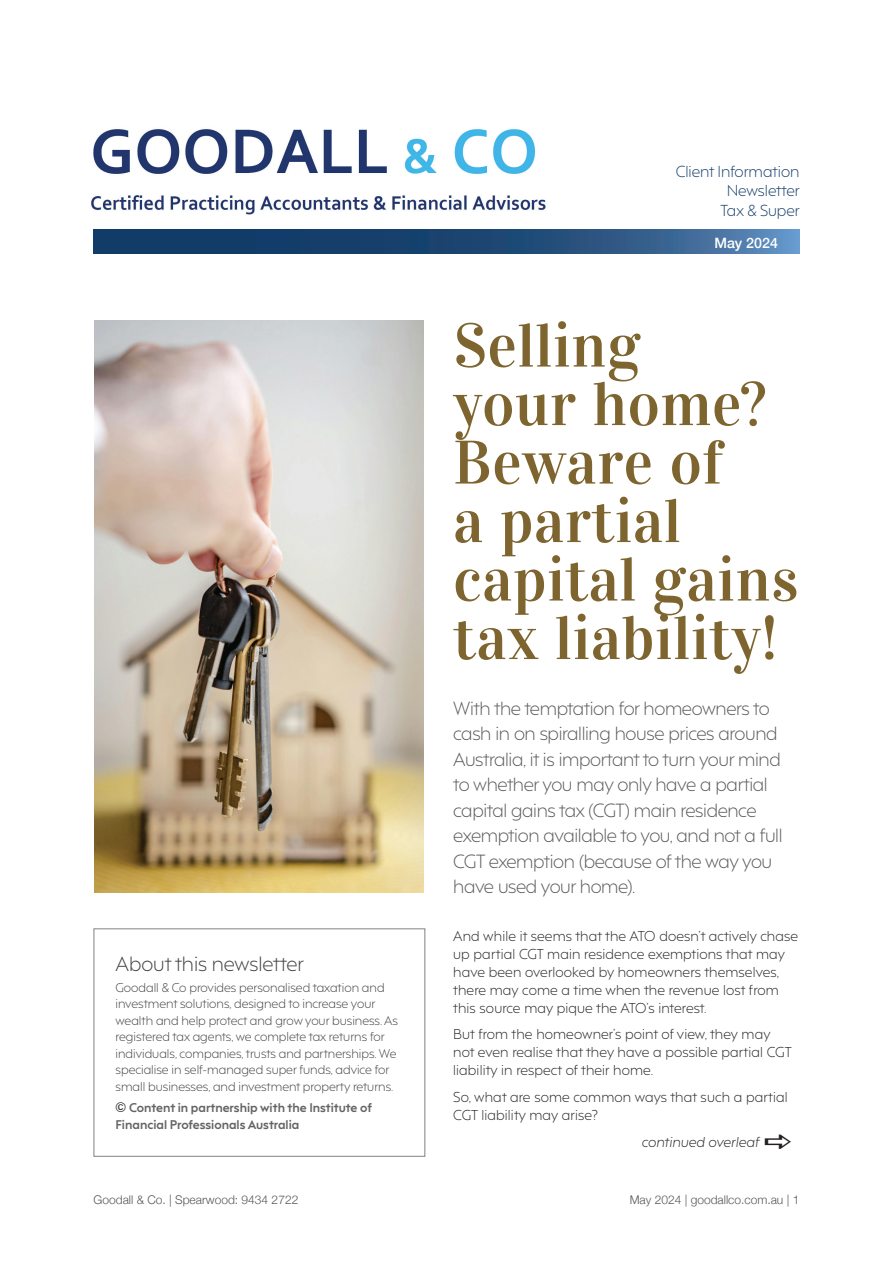
<style>
.page{position:relative;width:893px;height:1263px;background:#fff}
.page>*{position:absolute;margin:0;border:0;box-sizing:border-box;transform-origin:0 0}
.t1{font:61.5px/58.5px "Vidaloka";letter-spacing:.01em;color:#7e652f}
.t2{font:300 19.5px "F37 Hooj";color:#3e3e3f}
.t3{font:300 18px/25.5px "F37 Hooj";letter-spacing:-.02em;color:#57585a}
.t4{font:300 15px/19.5px "F37 Hooj";color:#123c68;text-align:right}
.t5{font:500 14.25px "Helvetica Neue";color:#fff}
.t6{font:300 13.5px/18px "F37 Hooj";letter-spacing:.01em;color:#231f20}
.t7{font:italic 300 13.5px "F37 Hooj";letter-spacing:.01em;color:#231f20}
.t8{font:300 12px/16.5px "F37 Hooj";color:#3e3e3f}
.t9{font:700 12px/16.5px "F37 Hooj";color:#636366}
.t10{font:300 12px "Helvetica Neue";color:#57585a}
</style>
<div class="page">
<img style="left:94px;top:321px;width:330px;height:571px">
<img style="left:91px;top:129px;width:455px;height:86px">
<svg style="left:94px;top:230px;width:705px;height:23px"></svg>
<div style="left:94px;top:928px;width:331px;height:229px;border:1px solid #808285"></div>
<p class="t4" style="left:676px;top:160px;width:126px">Client Information<br>Newsletter<br>Tax &amp; Super</p>
<h2 class="t2" style="left:116px;top:947px;width:190px">About this newsletter</h2>
<p class="t8" style="left:116px;top:978px;width:284px">Goodall &amp; Co provides personalised taxation and investment solutions, designed to increase your wealth and help protect and grow your business. As registered tax agents, we complete tax returns for individuals, companies, trusts and partnerships. We specialise in self-managed super funds, advice for small businesses, and investment property returns.</p>
<p class="t9" style="left:116px;top:1098px;width:258px;text-indent:14px">Content in partnership with the Institute of<br>Financial Professionals Australia</p>
<p class="t5" style="left:714px;top:232px;width:65px">May 2024</p>
<h1 class="t1" style="left:453px;top:317px;width:347px">Selling<br>your home?<br>Beware of<br>a partial capital gains tax liability!</h1>
<p class="t3" style="left:453px;top:693px;width:331px">With the temptation for homeowners to cash in on spiralling house prices around Australia, it is important to turn your mind to whether you may only have a partial capital gains tax (CGT) main residence exemption available to you, and not a full CGT exemption (because of the way you have used your home).</p>
<p class="t6" style="left:453px;top:925px;width:346px">And while it seems that the ATO doesn’t actively chase up partial CGT main residence exemptions that may have been overlooked by homeowners themselves, there may come a time when the revenue lost from this source may pique the ATO’s interest.</p>
<p class="t6" style="left:453px;top:1024px;width:340px">But from the homeowner’s point of view, they may not even realise that they have a possible partial CGT liability in respect of their home.</p>
<p class="t6" style="left:453px;top:1086px;width:336px">So, what are some common ways that such a partial<br>CGT liability may arise?</p>
<p class="t7" style="left:641px;top:1131px;width:119px">continued overleaf</p>
<p class="t10" style="left:94px;top:1190px;width:206px">Goodall &amp; Co. | Spearwood: 9434 2722</p>
<p class="t10" style="left:630px;top:1190px;width:171px">May 2024 | goodallco.com.au | 1</p>
</div>
